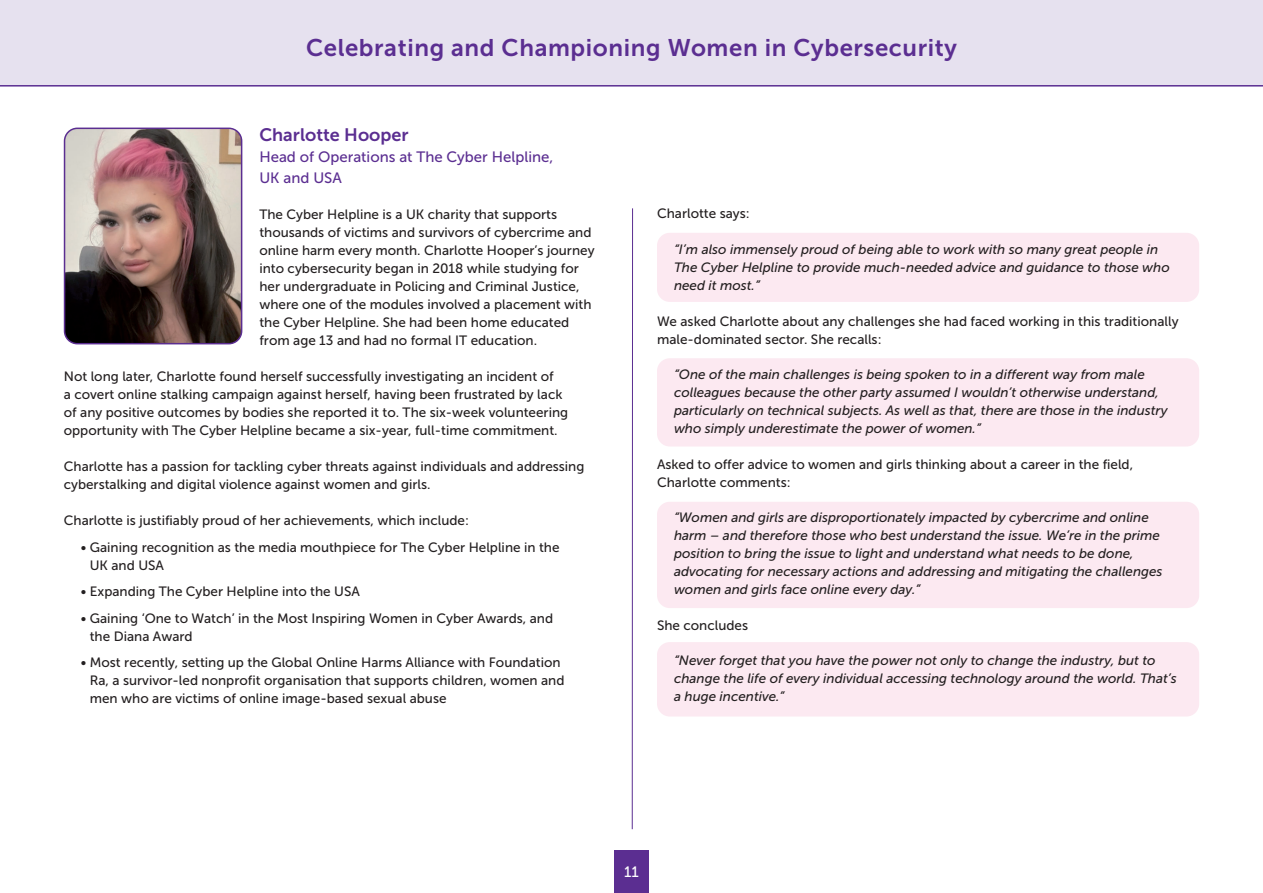
<style>
.page{position:relative;width:1263px;height:893px;background:#fff}
.page>*{position:absolute;margin:0;border:0;box-sizing:border-box;transform-origin:0 0}
.t1{font:24px "Museo Sans 700";letter-spacing:.025em;color:#5b2e91}
.t2{font:18px "Museo Sans 700";color:#5b2e91}
.t3{font:15px/21px "Museo Sans 500";color:#5b2e91}
.t4{font:15px "Museo Sans 500";color:#fff}
.t5{font:13.5px/18px "Museo Sans 500";color:#231f20}
.t6{font:italic 13.5px/18px "Museo Sans 500";color:#231f20}
</style>
<div class="page">
<div style="left:0;top:0;width:1263px;height:85px;background:#e6e1ef"></div>
<hr style="left:0;top:85px;width:1263px;height:2px;background:#5b2e91">
<div style="left:614px;top:850px;width:34px;height:43px;background:#5b2e91"></div>
<div style="left:657px;top:233px;width:542px;height:69px;background:#fce9f1;border-radius:13px"></div>
<div style="left:657px;top:358px;width:542px;height:88px;background:#fce9f1;border-radius:13px"></div>
<div style="left:657px;top:502px;width:542px;height:106px;background:#fce9f1;border-radius:13px"></div>
<div style="left:657px;top:642px;width:542px;height:74px;background:#fce9f1;border-radius:13px"></div>
<hr style="left:632px;top:208px;width:1px;height:621px;background:#5b2e91">
<img style="left:65px;top:128px;width:177px;height:216px;border-radius:13px">
<div style="left:64px;top:128px;width:178px;height:216px;border:2px solid #5b2e91;border-radius:13px"></div>
<h1 class="t1" style="left:306px;top:39px;width:652px">Celebrating and Championing Women in Cybersecurity</h1>
<h2 class="t2" style="left:259px;top:128px;width:151px">Charlotte Hooper</h2>
<p class="t3" style="left:259px;top:148px;width:295px">Head of Operations at The Cyber Helpline,<br>UK and USA</p>
<p class="t5" style="left:259px;top:206px;width:337px">The Cyber Helpline is a UK charity that supports thousands of victims and survivors of cybercrime and online harm every month. Charlotte Hooper’s journey into cybersecurity began in 2018 while studying for her undergraduate in Policing and Criminal Justice, where one of the modules involved a placement with the Cyber Helpline. She had been home educated from age 13 and had no formal IT education.</p>
<p class="t5" style="left:64px;top:368px;width:506px">Not long later, Charlotte found herself successfully investigating an incident of<br>a covert online stalking campaign against herself, having been frustrated by lack of any positive outcomes by bodies she reported it to. The six-week volunteering opportunity with The Cyber Helpline became a six-year, full-time commitment.</p>
<p class="t5" style="left:64px;top:458px;width:522px">Charlotte has a passion for tackling cyber threats against individuals and addressing cyberstalking and digital violence against women and girls.</p>
<p class="t5" style="left:64px;top:512px;width:407px">Charlotte is justifiably proud of her achievements, which include:</p>
<p class="t5" style="left:90px;top:539px;width:471px;text-indent:-9px">• Gaining recognition as the media mouthpiece for The Cyber Helpline in the<br>UK and USA</p>
<p class="t5" style="left:81px;top:583px;width:281px">• Expanding The Cyber Helpline into the USA</p>
<p class="t5" style="left:90px;top:610px;width:465px;text-indent:-9px">• Gaining ‘One to Watch’ in the Most Inspiring Women in Cyber Awards, and the Diana Award</p>
<p class="t5" style="left:90px;top:654px;width:476px;text-indent:-9px">• Most recently, setting up the Global Online Harms Alliance with Foundation<br>Ra, a survivor-led nonprofit organisation that supports children, women and men who are victims of online image-based sexual abuse</p>
<p class="t5" style="left:657px;top:206px;width:94px">Charlotte says:</p>
<p class="t6" style="left:674px;top:241px;width:497px">“I’m also immensely proud of being able to work with so many great people in<br>The Cyber Helpline to provide much-needed advice and guidance to those who need it most.”</p>
<p class="t5" style="left:657px;top:313px;width:523px">We asked Charlotte about any challenges she had faced working in this traditionally male-dominated sector. She recalls:</p>
<p class="t6" style="left:674px;top:366px;width:495px">“One of the main challenges is being spoken to in a different way from male colleagues because the other party assumed I wouldn’t otherwise understand, particularly on technical subjects. As well as that, there are those in the industry who simply underestimate the power of women.”</p>
<p class="t5" style="left:657px;top:456px;width:478px">Asked to offer advice to women and girls thinking about a career in the field,<br>Charlotte comments:</p>
<p class="t6" style="left:674px;top:509px;width:490px">“Women and girls are disproportionately impacted by cybercrime and online harm – and therefore those who best understand the issue. We’re in the prime position to bring the issue to light and understand what needs to be done, advocating for necessary actions and addressing and mitigating the challenges women and girls face online every day.”</p>
<p class="t5" style="left:657px;top:617px;width:93px">She concludes</p>
<p class="t6" style="left:674px;top:652px;width:504px">“Never forget that you have the power not only to change the industry, but to change the life of every individual accessing technology around the world. That’s a huge incentive.”</p>
<p class="t4" style="left:624px;top:867px;width:16px">11</p>
</div>
